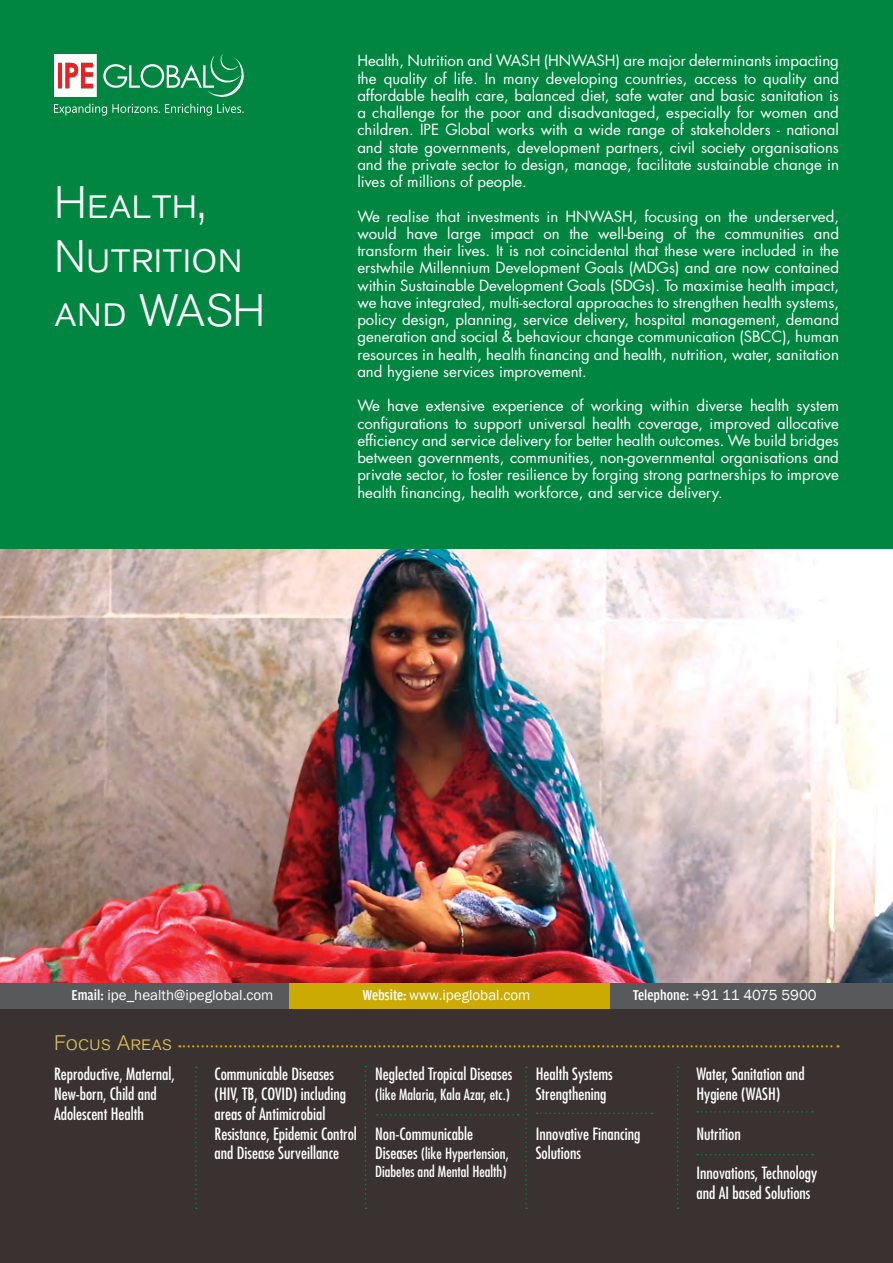
<style>
.page{position:relative;width:893px;height:1263px;background:#fff}
.page>*{position:absolute;margin:0;border:0;box-sizing:border-box;transform-origin:0 0}
.t1{font:45px/54px "Akzidenz Grotesk BQ Light SC";color:#fff}
.t2{font:21px "Akzidenz Grotesk BQ Light SC";letter-spacing:.005em;color:#dbc05c}
.t3{font:condensed 16.5px/19.8px "Futura Std";color:#fff}
.t4{font:15px/17.2px "Futura Std";color:#fff;text-align:justify}
.t5{font:15px "Franklin Gothic";color:#fff}
.t6{font:condensed 15px/18px "Futura Std";color:#fff}
.s1{font-family:"Amplitude Cond";font-weight:500}
.s2{font-size:16.5px}
</style>
<div class="page">
<div style="left:0;top:0;width:893px;height:550px;background:#008640"></div>
<svg style="left:54px;top:104px;width:190px;height:12px"></svg>
<svg style="left:103px;top:54px;width:141px;height:43px"></svg>
<svg style="left:54px;top:54px;width:43px;height:43px;background:#f3c0bf"></svg>
<img style="left:0;top:550px;width:893px;height:433px">
<div style="left:0;top:992px;width:893px;height:271px;background:#393230"></div>
<svg style="left:195px;top:1066px;width:2px;height:143px"></svg>
<svg style="left:179px;top:1045px;width:659px;height:2px"></svg>
<svg style="left:365px;top:1066px;width:1px;height:143px"></svg>
<svg style="left:525px;top:1066px;width:2px;height:143px"></svg>
<svg style="left:677px;top:1066px;width:2px;height:143px"></svg>
<svg style="left:377px;top:1114px;width:142px;height:1px"></svg>
<svg style="left:536px;top:1112px;width:116px;height:2px"></svg>
<svg style="left:697px;top:1111px;width:116px;height:1px"></svg>
<svg style="left:697px;top:1154px;width:116px;height:1px"></svg>
<div style="left:0;top:983px;width:289px;height:25px;background:#58595b"></div>
<div style="left:289px;top:983px;width:322px;height:25px;background:#cbaa04"></div>
<div style="left:611px;top:983px;width:282px;height:25px;background:#58595b"></div>
<p class="t1" style="left:54px;top:177px;width:190px">Health,<br>Nutrition</p>
<p class="t1" style="left:54px;top:285px;width:213px">and WASH</p>
<p class="t4" style="left:357px;top:52px;width:483px">Health, Nutrition and WASH (HNWASH) are major determinants impacting the quality of life. In many developing countries, access to quality and affordable health care, balanced diet, safe water and basic sanitation is a challenge for the poor and disadvantaged, especially for women and children. IPE Global works with a wide range of stakeholders - national and state governments, development partners, civil society organisations and the private sector to design, manage, facilitate sustainable change in lives of millions of people.</p>
<p class="t4" style="left:357px;top:208px;width:483px">We realise that investments in HNWASH, focusing on the underserved, would have large impact on the well-being of the communities and transform their lives. It is not coincidental that these were included in the erstwhile Millennium Development Goals (MDGs) and are now contained within Sustainable Development Goals (SDGs). To maximise health impact, we have integrated, multi-sectoral approaches to strengthen health systems, policy design, planning, service delivery, hospital management, demand generation and social &amp; behaviour change communication (SBCC), human resources in health, health financing and health, nutrition, water, sanitation and hygiene services improvement.</p>
<p class="t4" style="left:357px;top:397px;width:483px">We have extensive experience of working within diverse health system configurations to support universal health coverage, improved allocative efficiency and service delivery for better health outcomes. We build bridges between governments, communities, non-governmental organisations and private sector, to foster resilience by forging strong partnerships to improve health financing, health workforce, and service delivery.</p>
<p class="t5" style="left:72px;top:985px;width:203px"><span class="s1">Email:</span> ipe_health@ipeglobal.com</p>
<p class="t5" style="left:362px;top:986px;width:169px"><span class="s1">Website:</span> www.ipeglobal.com</p>
<p class="t5" style="left:633px;top:986px;width:185px"><span class="s1">Telephone:</span> +91 11 4075 5900</p>
<p class="t2" style="left:54px;top:1031px;width:119px">Focus Areas</p>
<p class="t3" style="left:54px;top:1064px;width:122px">Reproductive, Maternal,<br>New-born, Child and<br>Adolescent Health</p>
<p class="t3" style="left:215px;top:1064px;width:144px">Communicable Diseases (HIV, TB, COVID) including areas of Antimicrobial<br>Resistance, Epidemic Control and Disease Surveillance</p>
<p class="t3" style="left:375px;top:1064px;width:139px">Neglected Tropical Diseases</p>
<p class="t6" style="left:375px;top:1085px;width:136px">(like Malaria, Kala Azar, etc.)</p>
<p class="t3" style="left:375px;top:1123px;width:99px">Non-Communicable</p>
<p class="t6" style="left:375px;top:1145px;width:135px"><span class="s2">Diseases</span> (like Hypertension,<br>Diabetes and Mental Health)</p>
<p class="t3" style="left:536px;top:1064px;width:78px">Health Systems<br>Strengthening</p>
<p class="t3" style="left:536px;top:1123px;width:106px">Innovative Financing<br>Solutions</p>
<p class="t3" style="left:696px;top:1064px;width:110px">Water, Sanitation and<br>Hygiene (WASH)</p>
<p class="t3" style="left:696px;top:1123px;width:46px">Nutrition</p>
<p class="t3" style="left:696px;top:1163px;width:123px">Innovations, Technology and AI based Solutions</p>
</div>
